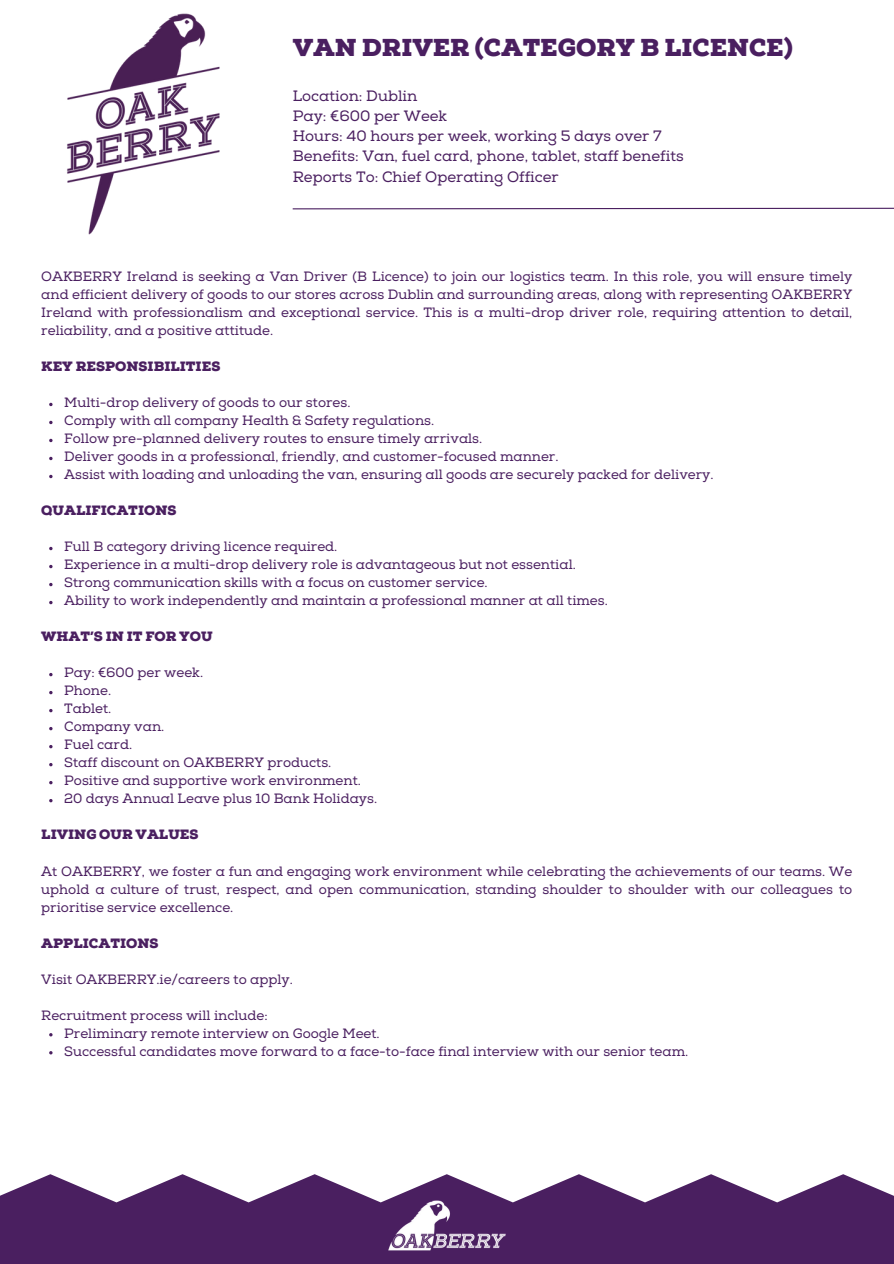
<style>
.page{position:relative;width:894px;height:1264px;background:#fff}
.page>*{position:absolute;margin:0;border:0;box-sizing:border-box;transform-origin:0 0}
.t1{font:900 24.45px "Nexa Slab";color:#4a1f60}
.t2{font:15px "Nexa Slab";color:#4a1f60}
.t3{font:13.5px/18px "Nexa Slab";color:#4a1f60;text-align:justify}
.t4{font:900 13.5px "Nexa Slab";color:#4a1f60}
</style>
<div class="page">
<svg style="left:49px;top:403px;width:4px;height:3px"></svg>
<svg style="left:49px;top:421px;width:4px;height:3px"></svg>
<svg style="left:49px;top:439px;width:4px;height:3px"></svg>
<svg style="left:49px;top:457px;width:4px;height:3px"></svg>
<svg style="left:49px;top:475px;width:4px;height:3px"></svg>
<svg style="left:49px;top:547px;width:4px;height:3px"></svg>
<svg style="left:49px;top:565px;width:4px;height:3px"></svg>
<svg style="left:49px;top:583px;width:4px;height:3px"></svg>
<svg style="left:49px;top:601px;width:4px;height:3px"></svg>
<svg style="left:49px;top:673px;width:4px;height:3px"></svg>
<svg style="left:49px;top:691px;width:4px;height:3px"></svg>
<svg style="left:49px;top:709px;width:4px;height:3px"></svg>
<svg style="left:49px;top:727px;width:4px;height:3px"></svg>
<svg style="left:49px;top:745px;width:4px;height:3px"></svg>
<svg style="left:49px;top:763px;width:4px;height:3px"></svg>
<svg style="left:49px;top:781px;width:4px;height:3px"></svg>
<svg style="left:49px;top:799px;width:4px;height:3px"></svg>
<svg style="left:49px;top:1033px;width:4px;height:3px"></svg>
<svg style="left:49px;top:1051px;width:4px;height:3px"></svg>
<img style="left:67px;top:13px;width:153px;height:222px">
<svg style="left:0;top:1174px;width:893px;height:89px;fill:#4a1f60"></svg>
<img style="left:384px;top:1197px;width:125px;height:56px">
<svg style="left:292px;top:207px;width:601px;height:3px"></svg>
<p class="t1" style="left:292px;top:39px;width:501px">VAN DRIVER (CATEGORY B LICENCE)</p>
<h2 class="t2" style="left:292px;top:89px;width:126px">Location: Dublin</h2>
<p class="t2" style="left:292px;top:109px;width:156px">Pay: €600 per Week</p>
<p class="t2" style="left:292px;top:129px;width:370px">Hours: 40 hours per week, working 5 days over 7</p>
<p class="t2" style="left:292px;top:149px;width:392px">Benefits: Van, fuel card, phone, tablet, staff benefits</p>
<p class="t2" style="left:292px;top:170px;width:267px">Reports To: Chief Operating Officer</p>
<p class="t3" style="left:41px;top:269px;width:812px">OAKBERRY Ireland is seeking a Van Driver (B Licence) to join our logistics team. In this role, you will ensure timely and efficient delivery of goods to our stores across Dublin and surrounding areas, along with representing OAKBERRY Ireland with professionalism and exceptional service. This is a multi-drop driver role, requiring attention to detail, reliability, and a positive attitude.</p>
<h1 class="t4" style="left:41px;top:362px;width:180px">KEY RESPONSIBILITIES</h1>
<p class="t3" style="left:64px;top:395px;width:287px">Multi-drop delivery of goods to our stores.</p>
<p class="t3" style="left:64px;top:413px;width:371px">Comply with all company Health &amp; Safety regulations.</p>
<p class="t3" style="left:64px;top:431px;width:419px">Follow pre-planned delivery routes to ensure timely arrivals.</p>
<p class="t3" style="left:64px;top:449px;width:495px">Deliver goods in a professional, friendly, and customer-focused manner.</p>
<p class="t3" style="left:64px;top:467px;width:650px">Assist with loading and unloading the van, ensuring all goods are securely packed for delivery.</p>
<p class="t4" style="left:41px;top:506px;width:137px">QUALIFICATIONS</p>
<h2 class="t3" style="left:64px;top:539px;width:274px">Full B category driving licence required.</h2>
<p class="t3" style="left:64px;top:557px;width:513px">Experience in a multi-drop delivery role is advantageous but not essential.</p>
<p class="t3" style="left:64px;top:575px;width:425px">Strong communication skills with a focus on customer service.</p>
<p class="t3" style="left:64px;top:593px;width:545px">Ability to work independently and maintain a professional manner at all times.</p>
<p class="t4" style="left:41px;top:632px;width:173px">WHAT’S IN IT FOR YOU</p>
<p class="t3" style="left:64px;top:665px;width:140px">Pay: €600 per week.</p>
<h2 class="t3" style="left:64px;top:683px;width:48px">Phone.</h2>
<p class="t3" style="left:64px;top:701px;width:49px">Tablet.</p>
<p class="t3" style="left:64px;top:719px;width:101px">Company van.</p>
<p class="t3" style="left:64px;top:737px;width:69px">Fuel card.</p>
<p class="t3" style="left:64px;top:755px;width:268px">Staff discount on OAKBERRY products.</p>
<h2 class="t3" style="left:64px;top:773px;width:298px">Positive and supportive work environment.</h2>
<p class="t3" style="left:64px;top:791px;width:314px">20 days Annual Leave plus 10 Bank Holidays.</p>
<p class="t4" style="left:41px;top:830px;width:159px">LIVING OUR VALUES</p>
<p class="t3" style="left:41px;top:863px;width:812px">At OAKBERRY, we foster a fun and engaging work environment while celebrating the achievements of our teams. We uphold a culture of trust, respect, and open communication, standing shoulder to shoulder with our colleagues to prioritise service excellence.</p>
<p class="t4" style="left:41px;top:938px;width:119px">APPLICATIONS</p>
<p class="t3" style="left:41px;top:971px;width:253px">Visit OAKBERRY.ie/careers to apply.</p>
<p class="t3" style="left:41px;top:1007px;width:228px">Recruitment process will include:</p>
<p class="t3" style="left:64px;top:1025px;width:317px">Preliminary remote interview on Google Meet.</p>
<p class="t3" style="left:64px;top:1043px;width:625px">Successful candidates move forward to a face-to-face final interview with our senior team.</p>
</div>
